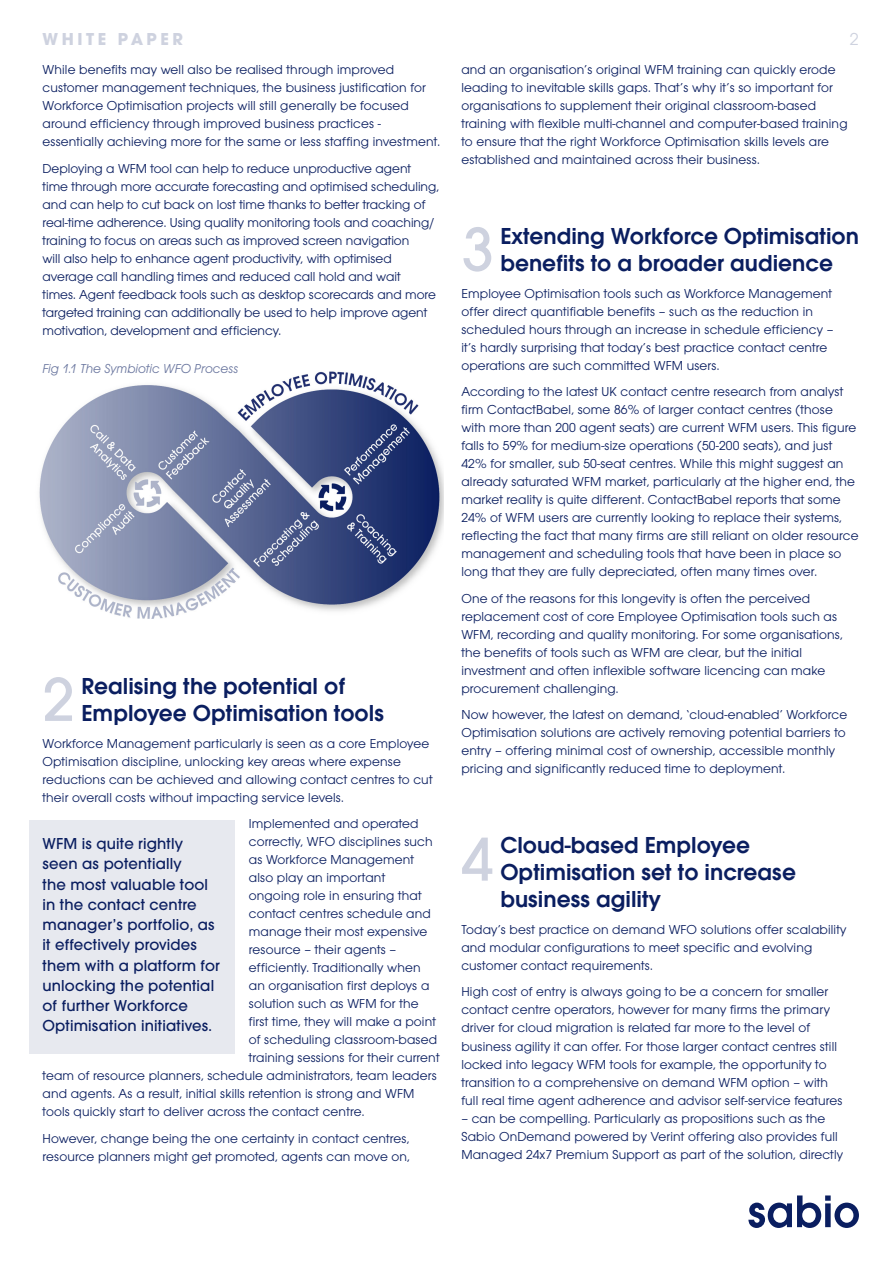
<style>
.page{position:relative;width:893px;height:1263px;background:#fff}
.page>*{position:absolute;margin:0;border:0;box-sizing:border-box;transform-origin:0 0}
.t1{font:500 64.5px "Avant Garde Gothic Itc T";color:#ced2df}
.subheader_main{font:600 24px/27px "Avant Garde Gothic Itc T";color:#0a1e60}
.t2{font:700 18px "Avant Garde Gothic Itc T";letter-spacing:.2em;color:#ced2df}
.t3{font:18px "Avant Garde Gothic Itc T";color:#ced2df}
.body{font:500 16.5px/20.2px "Avant Garde Gothic Itc T";letter-spacing:.01em;color:#0a1e60}
.body-2{font:13.5px/18px "Avant Garde Gothic Itc T";letter-spacing:.01em;color:#0a1e60}
.t4{font:italic 13.5px "Avant Garde Gothic Itc T";color:#6c78a0}
</style>
<div class="page">
<svg style="left:748px;top:1195px;width:111px;height:33px"></svg>
<img style="left:39px;top:371px;width:404px;height:248px">
<div style="left:29px;top:820px;width:206px;height:234px;background:#e7e9ef"></div>
<p class="t2" style="left:43px;top:28px;width:142px">WHITE PAPER</p>
<p class="t3" style="left:850px;top:28px;width:10px">2</p>
<p class="body-2" style="left:43px;top:61px;width:399px">While benefits may well also be realised through improved customer management techniques, the business justification for Workforce Optimisation projects will still generally be focused around efficiency through improved business practices - essentially achieving more for the same or less staffing investment.</p>
<p class="body-2" style="left:43px;top:159px;width:398px">Deploying a WFM tool can help to reduce unproductive agent time through more accurate forecasting and optimised scheduling, and can help to cut back on lost time thanks to better tracking of real-time adherence. Using quality monitoring tools and coaching/ training to focus on areas such as improved screen navigation<br>will also help to enhance agent productivity, with optimised average call handling times and reduced call hold and wait<br>times. Agent feedback tools such as desktop scorecards and more targeted training can additionally be used to help improve agent motivation, development and efficiency.</p>
<p class="t4" style="left:43px;top:361px;width:197px">Fig 1.1 The Symbiotic WFO Process</p>
<p class="t1" style="left:43px;top:662px;width:34px">2</p>
<p class="subheader_main" style="left:82px;top:673px;width:304px">Realising the potential of<br>Employee Optimisation tools</p>
<p class="body-2" style="left:43px;top:734px;width:392px">Workforce Management particularly is seen as a core Employee Optimisation discipline, unlocking key areas where expense reductions can be achieved and allowing contact centres to cut their overall costs without impacting service levels.</p>
<p class="body-2" style="left:249px;top:815px;width:171px">Implemented and operated</p>
<p class="body-2" style="left:249px;top:833px;width:185px">correctly, WFO disciplines such</p>
<p class="body-2" style="left:249px;top:851px;width:167px">as Workforce Management</p>
<p class="body-2" style="left:249px;top:869px;width:138px">also play an important</p>
<p class="body-2" style="left:249px;top:887px;width:174px">ongoing role in ensuring that</p>
<p class="body-2" style="left:249px;top:905px;width:183px">contact centres schedule and</p>
<p class="body-2" style="left:249px;top:923px;width:180px">manage their most expensive</p>
<p class="body-2" style="left:249px;top:941px;width:149px">resource – their agents –</p>
<p class="body-2" style="left:249px;top:959px;width:173px">efficiently. Traditionally when</p>
<p class="body-2" style="left:249px;top:977px;width:182px">an organisation first deploys a</p>
<p class="body-2" style="left:249px;top:995px;width:171px">solution such as WFM for the</p>
<p class="body-2" style="left:249px;top:1013px;width:189px">first time, they will make a point</p>
<p class="body-2" style="left:249px;top:1031px;width:190px">of scheduling classroom-based</p>
<p class="body-2" style="left:249px;top:1049px;width:192px">training sessions for their current</p>
<p class="body-2" style="left:43px;top:1067px;width:396px">team of resource planners, schedule administrators, team leaders</p>
<p class="body-2" style="left:43px;top:1085px;width:373px">and agents. As a result, initial skills retention is strong and WFM</p>
<p class="body-2" style="left:43px;top:1103px;width:323px">tools quickly start to deliver across the contact centre.</p>
<p class="body-2" style="left:43px;top:1129px;width:369px">However, change being the one certainty in contact centres, resource planners might get promoted, agents can move on,</p>
<p class="body" style="left:43px;top:833px;width:179px">WFM is quite rightly seen as potentially<br>the most valuable tool in the contact centre manager’s portfolio, as it effectively provides them with a platform for unlocking the potential of further Workforce<br>Optimisation initiatives.</p>
<p class="body-2" style="left:461px;top:61px;width:388px">and an organisation’s original WFM training can quickly erode leading to inevitable skills gaps. That’s why it’s so important for organisations to supplement their original classroom-based training with flexible multi-channel and computer-based training to ensure that the right Workforce Optimisation skills levels are established and maintained across their business.</p>
<p class="t1" style="left:462px;top:212px;width:34px">3</p>
<p class="subheader_main" style="left:500px;top:223px;width:360px">Extending Workforce Optimisation benefits to a broader audience</p>
<p class="body-2" style="left:461px;top:284px;width:374px">Employee Optimisation tools such as Workforce Management offer direct quantifiable benefits – such as the reduction in scheduled hours through an increase in schedule efficiency – it’s hardly surprising that today’s best practice contact centre operations are such committed WFM users.</p>
<p class="body-2" style="left:461px;top:383px;width:399px">According to the latest UK contact centre research from analyst firm ContactBabel, some 86% of larger contact centres (those with more than 200 agent seats) are current WFM users. This figure falls to 59% for medium-size operations (50-200 seats), and just 42% for smaller, sub 50-seat centres. While this might suggest an already saturated WFM market, particularly at the higher end, the market reality is quite different. ContactBabel reports that some 24% of WFM users are currently looking to replace their systems, reflecting the fact that many firms are still reliant on older resource management and scheduling tools that have been in place so long that they are fully depreciated, often many times over.</p>
<p class="body-2" style="left:461px;top:589px;width:383px">One of the reasons for this longevity is often the perceived replacement cost of core Employee Optimisation tools such as WFM, recording and quality monitoring. For some organisations, the benefits of tools such as WFM are clear, but the initial investment and often inflexible software licencing can make procurement challenging.</p>
<p class="body-2" style="left:461px;top:706px;width:387px">Now however, the latest on demand, ‘cloud-enabled’ Workforce Optimisation solutions are actively removing potential barriers to entry – offering minimal cost of ownership, accessible monthly pricing and significantly reduced time to deployment.</p>
<p class="subheader_main" style="left:500px;top:832px;width:297px">Cloud-based Employee<br>Optimisation set to increase business agility</p>
<p class="body-2" style="left:461px;top:920px;width:386px">Today’s best practice on demand WFO solutions offer scalability and modular configurations to meet specific and evolving customer contact requirements.</p>
<p class="body-2" style="left:461px;top:983px;width:383px">High cost of entry is always going to be a concern for smaller contact centre operators, however for many firms the primary driver for cloud migration is related far more to the level of business agility it can offer. For those larger contact centres still locked into legacy WFM tools for example, the opportunity to transition to a comprehensive on demand WFM option – with full real time agent adherence and advisor self-service features</p>
<p class="body-2" style="left:461px;top:1109px;width:383px">– can be compelling. Particularly as propositions such as the<br>Sabio OnDemand powered by Verint offering also provides full<br>Managed 24x7 Premium Support as part of the solution, directly</p>
<p class="t1" style="left:461px;top:821px;width:34px">4</p>
</div>
